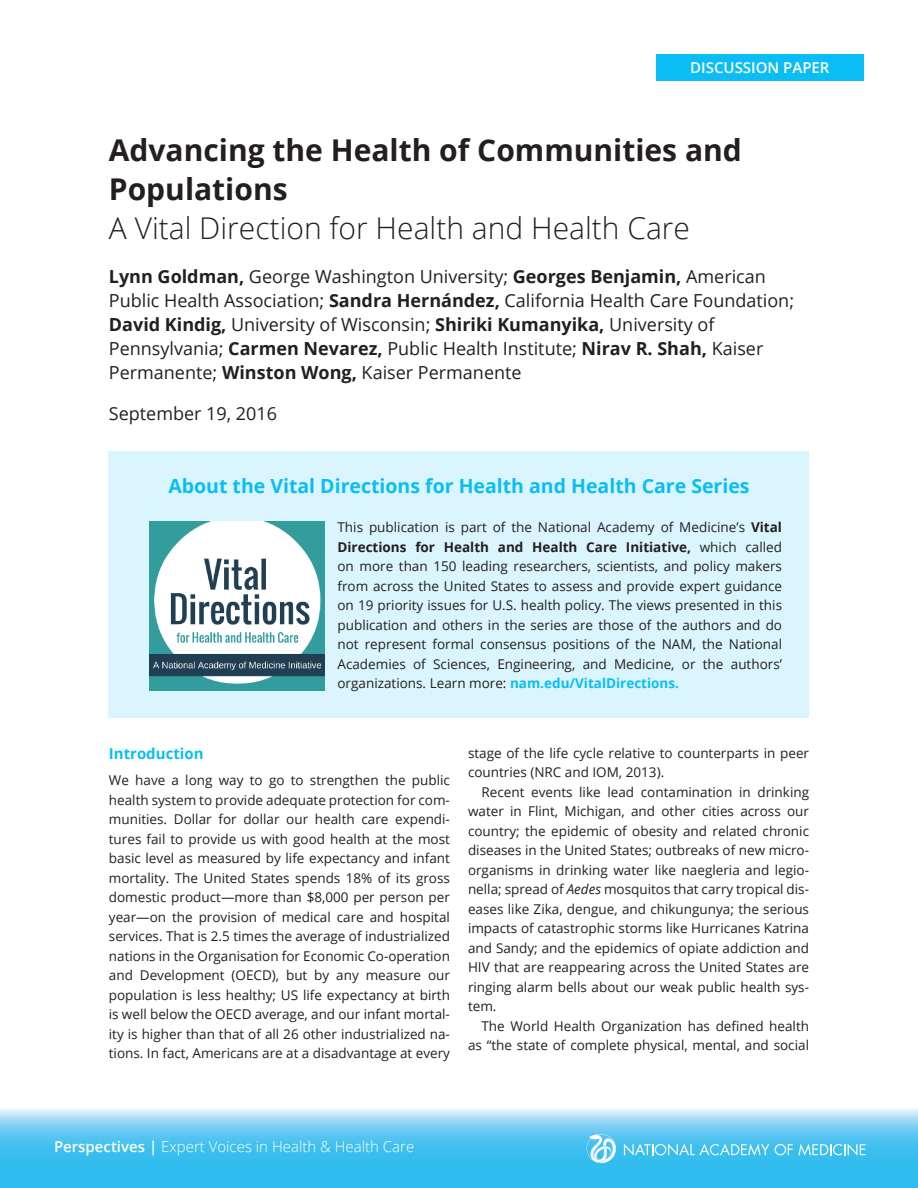
<style>
.page{position:relative;width:918px;height:1188px;background:#fff}
.page>*{position:absolute;margin:0;border:0;box-sizing:border-box;transform-origin:0 0}
.t1{font:700 30px/39px "Open Sans";color:#231f20}
.t2{font:300 30px "Open Sans";color:#231f20}
.t3{font:700 19.5px "Open Sans";color:#0abdf5}
.t4{font:18px/24px "Open Sans";color:#231f20}
.t5{font:300 15px "Open Sans";color:#fff}
.t6{font:600 15px "Open Sans";color:#fff}
.A-head{font:700 15px "Open Sans";color:#0abdf5}
.No_indent{font:13.5px/19.5px "Open Sans";color:#231f20;text-align:justify}
.Standard_indent{font:13.5px/19.5px "Open Sans";color:#231f20;text-align:justify}
.s1{font-weight:700}
.s2{font-weight:700;color:#0abdf5}
.s3{font-style:italic}
.s4{font-weight:600}
</style>
<div class="page">
<div style="left:657px;top:54px;width:207px;height:27px;background:#0abdf5"></div>
<svg style="left:0;top:1109px;width:918px;height:79px;background:#5ac7f0"></svg>
<svg style="left:624px;top:1144px;width:145px;height:12px;background:#70cff2"></svg>
<svg style="left:775px;top:1144px;width:90px;height:12px"></svg>
<svg style="left:587px;top:1134px;width:29px;height:29px"></svg>
<div style="left:109px;top:451px;width:700px;height:267px;background:#daf5fd"></div>
<img style="left:149px;top:522px;width:176px;height:168px">
<p class="t6" style="left:690px;top:58px;width:141px">DISCUSSION PAPER</p>
<h1 class="t1" style="left:109px;top:130px;width:634px">Advancing the Health of Communities and<br>Populations</h1>
<h1 class="t2" style="left:109px;top:208px;width:583px">A Vital Direction for Health and Health Care</h1>
<p class="t4" style="left:109px;top:264px;width:687px"><span class="s1">Lynn Goldman,</span> George Washington University; <span class="s1">Georges Benjamin,</span> American Public Health Association; <span class="s1">Sandra Hernández,</span> California Health Care Foundation; <span class="s1">David Kindig,</span> University of Wisconsin; <span class="s1">Shiriki Kumanyika,</span> University of Pennsylvania; <span class="s1">Carmen Nevarez,</span> Public Health Institute; <span class="s1">Nirav R. Shah,</span> Kaiser Permanente; <span class="s1">Winston Wong,</span> Kaiser Permanente</p>
<h3 class="t4" style="left:109px;top:401px;width:170px">September 19, 2016</h3>
<h2 class="t3" style="left:168px;top:473px;width:583px">About the Vital Directions for Health and Health Care Series</h2>
<p class="No_indent" style="left:338px;top:517px;width:446px">This publication is part of the National Academy of Medicine’s <span class="s1">Vital Directions for Health and Health Care Initiative,</span> which called on more than 150 leading researchers, scientists, and policy makers from across the United States to assess and provide expert guidance on 19 priority issues for U.S. health policy. The views presented in this publication and others in the series are those of the authors and do not represent formal consensus positions of the NAM, the National Academies of Sciences, Engineering, and Medicine, or the authors’ organizations. Learn more: <span class="s2">nam.edu/VitalDirections.</span></p>
<p class="A-head" style="left:109px;top:743px;width:96px">Introduction</p>
<p class="No_indent" style="left:109px;top:770px;width:343px">We have a long way to go to strengthen the public health system to provide adequate protection for com&shy;munities. Dollar for dollar our health care expendi&shy;tures fail to provide us with good health at the most basic level as measured by life expectancy and infant mortality. The United States spends 18% of its gross domestic product—more than $8,000 per person per year—on the provision of medical care and hospital services. That is 2.5 times the average of industrialized nations in the Organisation for Economic Co-operation and Development (OECD), but by any measure our population is less healthy; US life expectancy at birth is well below the OECD average, and our infant mortal&shy;ity is higher than that of all 26 other industrialized na&shy;tions. In fact, Americans are at a disadvantage at every</p>
<p class="No_indent" style="left:468px;top:743px;width:343px">stage of the life cycle relative to counterparts in peer countries (NRC and IOM, 2013).</p>
<p class="Standard_indent" style="left:468px;top:782px;width:343px;text-indent:14px">Recent events like lead contamination in drinking water in Flint, Michigan, and other cities across our country; the epidemic of obesity and related chronic diseases in the United States; outbreaks of new micro&shy;organisms in drinking water like naegleria and legio&shy;nella; spread of <span class="s3">Aedes</span> mosquitos that carry tropical dis&shy;eases like Zika, dengue, and chikungunya; the serious impacts of catastrophic storms like Hurricanes Katrina and Sandy; and the epidemics of opiate addiction and HIV that are reappearing across the United States are ringing alarm bells about our weak public health sys&shy;tem.</p>
<p class="Standard_indent" style="left:468px;top:1016px;width:343px;text-align:right">The World Health Organization has defined health as “the state of complete physical, mental, and social</p>
<p class="t5" style="left:54px;top:1136px;width:362px"><span class="s4">Perspectives |</span> Expert Voices in Health &amp; Health Care</p>
</div>
